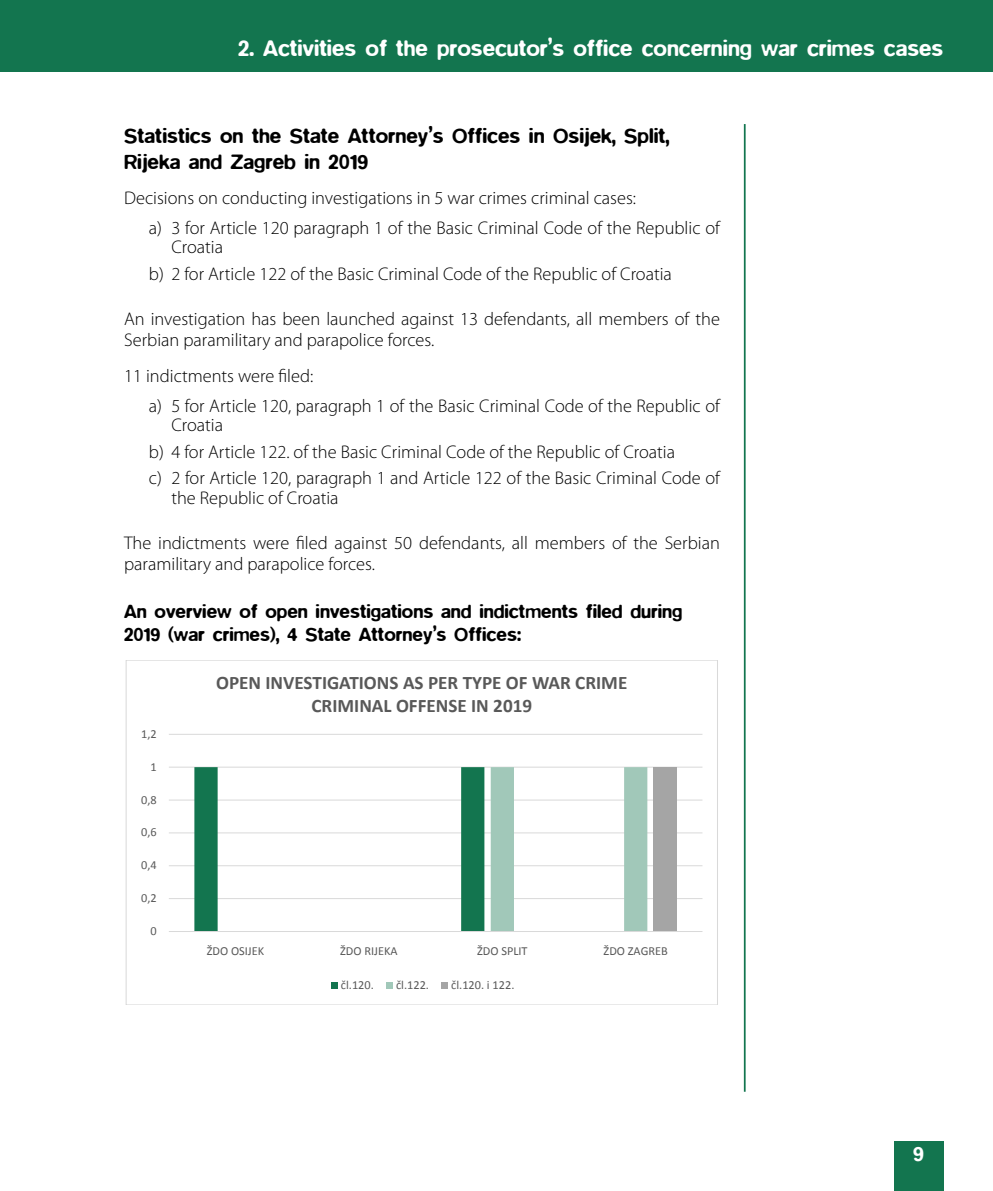
<style>
.page{position:relative;width:993px;height:1191px;background:#fff}
.page>*{position:absolute;margin:0;border:0;box-sizing:border-box;transform-origin:0 0}
.t1{font:500 22.75px "Blur Graffiti CE";color:#fff}
.t2{font:500 21px/25.2px "Blur Graffiti CE";color:#000}
.t3{font:500 21px "Blur Graffiti CE";color:#fff}
.t4{font:500 19.25px/23.1px "Blur Graffiti CE";color:#000}
.t5{font:700 19.07px/23.4px "Calibri";color:#595959;text-align:center}
.t6{font:300 18.38px/26.8px "Myriad Pro";color:#000}
.t7{font:700 16.45px "Georgia";color:#000}
.t8{font:12.25px "Calibri";color:#595959}
</style>
<div class="page">
<hr style="left:743px;top:124px;width:2px;height:967px;background:#13754f">
<div style="left:0;top:0;width:992px;height:72px;background:#13754f"></div>
<div style="left:893px;top:1141px;width:50px;height:50px;background:#13754f"></div>
<hr style="left:169px;top:898px;width:533px;height:1px;background:#d9d9d9">
<hr style="left:169px;top:865px;width:533px;height:1px;background:#d9d9d9">
<hr style="left:169px;top:832px;width:533px;height:1px;background:#d9d9d9">
<hr style="left:169px;top:799px;width:533px;height:1px;background:#d9d9d9">
<hr style="left:169px;top:766px;width:533px;height:1px;background:#d9d9d9">
<hr style="left:169px;top:734px;width:533px;height:1px;background:#d9d9d9">
<svg style="left:194px;top:767px;width:290px;height:164px"></svg>
<svg style="left:490px;top:767px;width:157px;height:164px"></svg>
<div style="left:653px;top:767px;width:23px;height:164px;background:#a5a5a5"></div>
<hr style="left:169px;top:931px;width:533px;height:1px;background:#d9d9d9">
<div style="left:331px;top:981px;width:7px;height:7px;background:#13754f"></div>
<div style="left:386px;top:981px;width:7px;height:7px;background:#a1c8b9"></div>
<div style="left:441px;top:981px;width:7px;height:7px;background:#a5a5a5"></div>
<p class="t1" style="left:238px;top:35px;width:706px">2. Activities of the prosecutor’s office concerning war crimes cases</p>
<p class="t2" style="left:124px;top:124px;width:547px">Statistics on the State Attorney’s Offices in Osijek, Split,<br>Rijeka and Zagreb in 2019</p>
<p class="t6" style="left:149px;top:184px;width:572px;line-height:29.2px;text-indent:-25px">Decisions on conducting investigations in 5 war crimes criminal cases:<br>a) 3 for Article 120 paragraph 1 of the Basic Criminal Code of the Republic of</p>
<p class="t6" style="left:149px;top:234px;width:524px;text-indent:22px">Croatia<br>b) 2 for Article 122 of the Basic Criminal Code of the Republic of Croatia</p>
<p class="t6" style="left:124px;top:309px;width:597px;line-height:21px">An investigation has been launched against 13 defendants, all members of the<br>Serbian paramilitary and parapolice forces.</p>
<p class="t6" style="left:149px;top:362px;width:572px;line-height:29.2px;text-indent:-25px">11 indictments were filed:<br>a) 5 for Article 120, paragraph 1 of the Basic Criminal Code of the Republic of</p>
<p class="t6" style="left:149px;top:411px;width:572px;text-indent:22px">Croatia<br>b) 4 for Article 122. of the Basic Criminal Code of the Republic of Croatia<br>c) 2 for Article 120, paragraph 1 and Article 122 of the Basic Criminal Code of</p>
<p class="t6" style="left:171px;top:484px;width:169px">the Republic of Croatia</p>
<p class="t6" style="left:124px;top:533px;width:597px;line-height:21px">The indictments were filed against 50 defendants, all members of the Serbian paramilitary and parapolice forces.</p>
<p class="t4" style="left:124px;top:600px;width:559px">An overview of open investigations and indictments filed during<br>2019 (war crimes), 4 State Attorney’s Offices:</p>
<p class="t7" style="left:126px;top:603px;width:338px">(war crimes), 4 State Attorney’s Offices:</p>
<p class="t8" style="left:141px;top:725px;width:17px">1,2</p>
<p class="t8" style="left:150px;top:758px;width:8px">1</p>
<p class="t8" style="left:141px;top:791px;width:17px">0,8</p>
<p class="t8" style="left:141px;top:824px;width:17px">0,6</p>
<p class="t8" style="left:141px;top:856px;width:17px">0,4</p>
<p class="t8" style="left:141px;top:889px;width:17px">0,2</p>
<p class="t8" style="left:150px;top:922px;width:8px">0</p>
<p class="t5" style="left:216px;top:670px;width:412px">OPEN INVESTIGATIONS AS PER TYPE OF WAR CRIME<br>CRIMINAL OFFENSE IN 2019</p>
<p class="t8" style="left:207px;top:942px;width:59px">ŽDO OSIJEK</p>
<p class="t8" style="left:340px;top:942px;width:59px">ŽDO RIJEKA</p>
<p class="t8" style="left:477px;top:942px;width:52px">ŽDO SPLIT</p>
<p class="t8" style="left:603px;top:942px;width:66px">ŽDO ZAGREB</p>
<p class="t8" style="left:341px;top:976px;width:34px">čl.120.</p>
<p class="t8" style="left:396px;top:976px;width:34px">čl.122.</p>
<p class="t8" style="left:451px;top:976px;width:65px">čl.120. i 122.</p>
<p class="t3" style="left:912px;top:1141px;width:12px">9</p>
</div>
